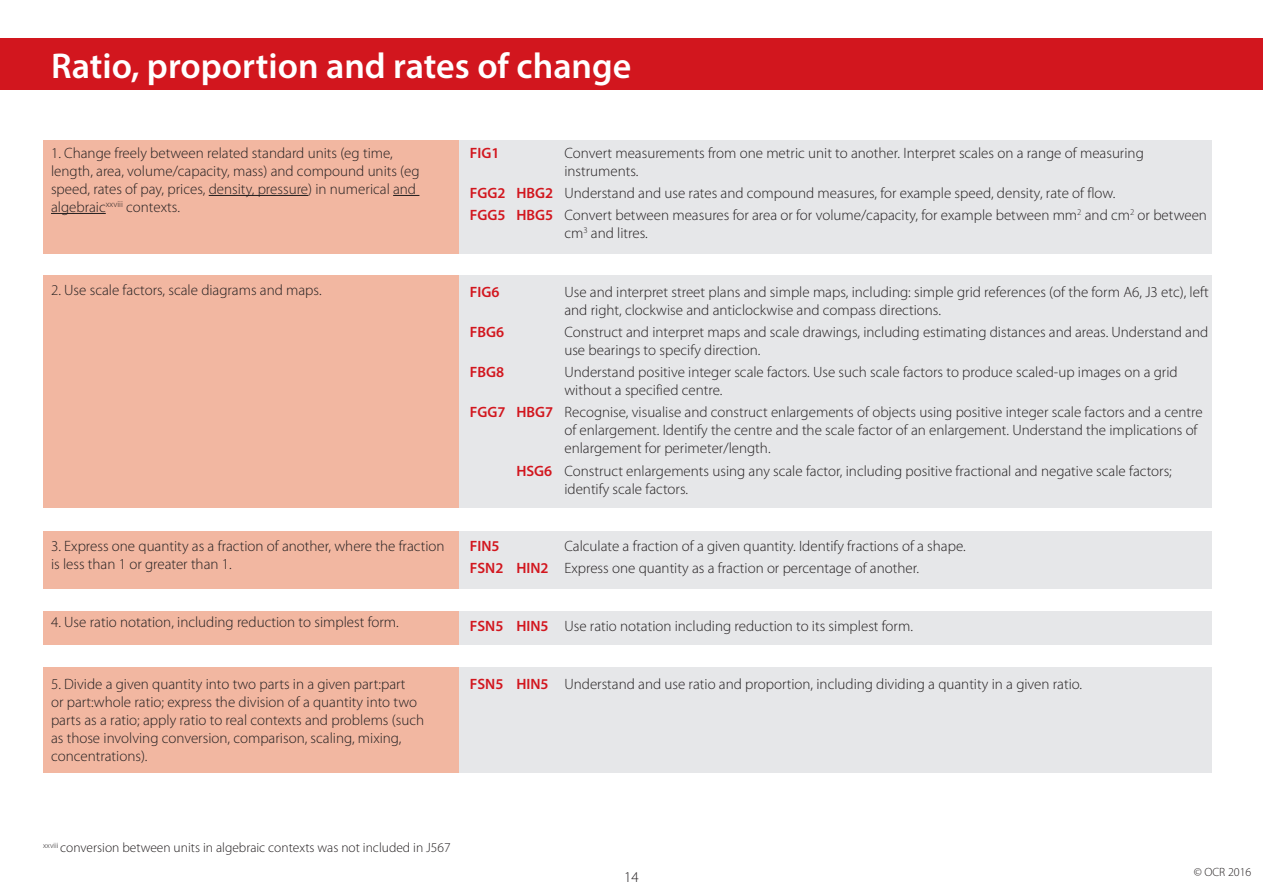
<style>
.page{position:relative;width:1263px;height:893px;background:#fff}
.page>*{position:absolute;margin:0;border:0;box-sizing:border-box;transform-origin:0 0}
.t1{font:600 36px "Myriad Pro";color:#fff}
.t2{font:300 15px/18px "Myriad Pro";color:#231f20}
.t3{font:600 15px "Myriad Pro";color:#d2161e}
.t4{font:300 13.5px "Myriad Pro";color:#231f20}
.t5{font:300 12px "Myriad Pro";color:#231f20}
.s1{font-weight:600;color:#d2161e}
</style>
<div class="page">
<div style="left:0;top:38px;width:1263px;height:51px;background:#d2161e"></div>
<div style="left:459px;top:668px;width:753px;height:105px;background:#e6e7e9"></div>
<div style="left:43px;top:668px;width:416px;height:105px;background:#f2b7a1"></div>
<div style="left:459px;top:612px;width:753px;height:33px;background:#e6e7e9"></div>
<div style="left:43px;top:612px;width:416px;height:33px;background:#f2b7a1"></div>
<div style="left:459px;top:531px;width:753px;height:58px;background:#e6e7e9"></div>
<div style="left:43px;top:531px;width:416px;height:58px;background:#f2b7a1"></div>
<div style="left:459px;top:275px;width:753px;height:232px;background:#e6e7e9"></div>
<div style="left:43px;top:275px;width:416px;height:232px;background:#f2b7a1"></div>
<div style="left:459px;top:140px;width:753px;height:113px;background:#e6e7e9"></div>
<div style="left:43px;top:140px;width:416px;height:113px;background:#f2b7a1"></div>
<hr style="left:209px;top:195px;width:99px;height:1px;background:#231f20">
<svg style="left:393px;top:195px;width:26px;height:1px"></svg>
<hr style="left:51px;top:213px;width:55px;height:1px;background:#231f20">
<p class="t1" style="left:51px;top:43px;width:582px">Ratio, proportion and rates of change</p>
<p class="t2" style="left:51px;top:144px;width:370px">1. Change freely between related standard units (eg time, length, area, volume/capacity, mass) and compound units (eg speed, rates of pay, prices, density, pressure) in numerical and algebraic<sup>xxviii</sup> contexts.</p>
<p class="t3" style="left:470px;top:143px;width:31px">FIG1</p>
<p class="t2" style="left:564px;top:144px;width:581px">Convert measurements from one metric unit to another. Interpret scales on a range of measuring instruments.</p>
<p class="t2" style="left:470px;top:184px;width:647px"><span class="s1">FGG2 HBG2</span> Understand and use rates and compound measures, for example speed, density, rate of flow.</p>
<p class="t2" style="left:564px;top:207px;width:644px;text-indent:-94px"><span class="s1">FGG5 HBG5</span> Convert between measures for area or for volume/capacity, for example between mm<sup>2</sup> and cm<sup>2</sup> or between cm<sup>3</sup> and litres.</p>
<p class="t2" style="left:51px;top:281px;width:272px">2. Use scale factors, scale diagrams and maps.</p>
<p class="t3" style="left:470px;top:282px;width:31px">FIG6</p>
<p class="t2" style="left:564px;top:283px;width:646px">Use and interpret street plans and simple maps, including: simple grid references (of the form A6, J3 etc), left and right, clockwise and anticlockwise and compass directions.</p>
<p class="t3" style="left:470px;top:322px;width:36px">FBG6</p>
<p class="t2" style="left:564px;top:323px;width:645px">Construct and interpret maps and scale drawings, including estimating distances and areas. Understand and use bearings to specify direction.</p>
<p class="t3" style="left:470px;top:363px;width:36px">FBG8</p>
<p class="t2" style="left:564px;top:363px;width:615px">Understand positive integer scale factors. Use such scale factors to produce scaled-up images on a grid without a specified centre.</p>
<p class="t2" style="left:564px;top:404px;width:640px;text-indent:-94px"><span class="s1">FGG7 HBG7</span> Recognise, visualise and construct enlargements of objects using positive integer scale factors and a centre of enlargement. Identify the centre and the scale factor of an enlargement. Understand the implications of enlargement for perimeter/length.</p>
<p class="t2" style="left:564px;top:462px;width:609px;text-indent:-48px"><span class="s1">HSG6</span> Construct enlargements using any scale factor, including positive fractional and negative scale factors; identify scale factors.</p>
<p class="t2" style="left:51px;top:537px;width:395px">3. Express one quantity as a fraction of another, where the fraction is less than 1 or greater than 1.</p>
<p class="t3" style="left:470px;top:536px;width:31px">FIN5</p>
<p class="t2" style="left:564px;top:537px;width:403px">Calculate a fraction of a given quantity. Identify fractions of a shape.</p>
<p class="t2" style="left:470px;top:559px;width:451px"><span class="s1">FSN2 HIN2</span> Express one quantity as a fraction or percentage of another.</p>
<p class="t2" style="left:51px;top:613px;width:349px">4. Use ratio notation, including reduction to simplest form.</p>
<p class="t2" style="left:470px;top:617px;width:445px"><span class="s1">FSN5 HIN5</span> Use ratio notation including reduction to its simplest form.</p>
<p class="t2" style="left:51px;top:675px;width:375px">5. Divide a given quantity into two parts in a given part:part<br>or part:whole ratio; express the division of a quantity into two parts as a ratio; apply ratio to real contexts and problems (such as those involving conversion, comparison, scaling, mixing, concentrations).</p>
<p class="t2" style="left:470px;top:675px;width:614px"><span class="s1">FSN5 HIN5</span> Understand and use ratio and proportion, including dividing a quantity in a given ratio.</p>
<p class="t4" style="left:43px;top:840px;width:409px"><sup>xxviii</sup> conversion between units in algebraic contexts was not included in J567</p>
<p class="t2" style="left:624px;top:868px;width:16px">14</p>
<p class="t5" style="left:1194px;top:866px;width:59px">© OCR 2016</p>
</div>
